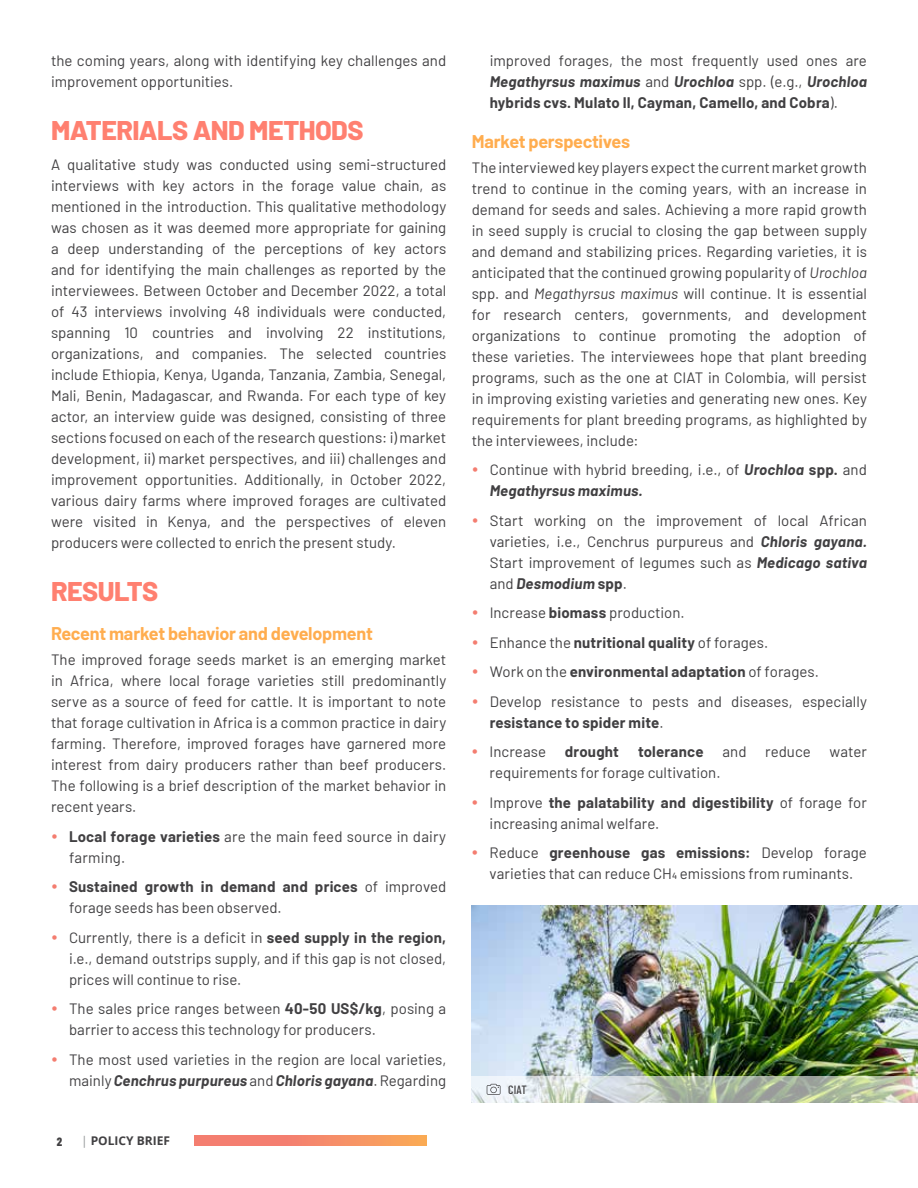
<style>
.page{position:relative;width:918px;height:1188px;background:#fff}
.page>*{position:absolute;margin:0;border:0;box-sizing:border-box;transform-origin:0 0}
.t1{font:800 27px "Barlow";letter-spacing:-.02em;color:#ff8070}
.t2{font:700 18px "Barlow";letter-spacing:-.015em;color:#ffad4f}
.t3{font:15px/21px "Barlow";color:#414042}
.t4{font:700 15px/29.5px "Barlow";letter-spacing:.015em;color:#414042}
.t5{font:700 12px "Open Sans";color:#414042}
.t6{font:500 12px "Barlow Condensed";color:#414042}
.t7{font:800 12px "Barlow Condensed";color:#414042}
.s1{font-weight:700}
.s2{font-weight:700;font-style:italic}
.s3{font-weight:400;color:#939598}
.s4{font-style:italic}
.s5{font-weight:400}
</style>
<div class="page">
<svg style="left:194px;top:1135px;width:233px;height:11px;background:#f58b68"></svg>
<img style="left:472px;top:906px;width:446px;height:170px">
<svg style="left:472px;top:1076px;width:446px;height:27px;background:#c2cabc"></svg>
<svg style="left:487px;top:1084px;width:14px;height:11px"></svg>
<p class="t3" style="left:51px;top:49px;width:397px">the coming years, along with identifying key challenges and improvement opportunities.</p>
<h1 class="t1" style="left:51px;top:110px;width:314px">MATERIALS AND METHODS</h1>
<p class="t3" style="left:51px;top:152px;width:397px;text-align:justify">A qualitative study was conducted using semi-structured interviews with key actors in the forage value chain, as mentioned in the introduction. This qualitative methodology was chosen as it was deemed more appropriate for gaining a deep understanding of the perceptions of key actors and for identifying the main challenges as reported by the interviewees. Between October and December 2022, a total of 43 interviews involving 48 individuals were conducted, spanning 10 countries and involving 22 institutions, organizations, and companies. The selected countries include Ethiopia, Kenya, Uganda, Tanzania, Zambia, Senegal, Mali, Benin, Madagascar, and Rwanda. For each type of key actor, an interview guide was designed, consisting of three sections focused on each of the research questions: i) market development, ii) market perspectives, and iii) challenges and improvement opportunities. Additionally, in October 2022, various dairy farms where improved forages are cultivated were visited in Kenya, and the perspectives of eleven producers were collected to enrich the present study.</p>
<h1 class="t1" style="left:51px;top:571px;width:109px">RESULTS</h1>
<p class="t2" style="left:51px;top:620px;width:323px">Recent market behavior and development</p>
<p class="t3" style="left:51px;top:648px;width:397px;text-align:justify">The improved forage seeds market is an emerging market in Africa, where local forage varieties still predominantly serve as a source of feed for cattle. It is important to note that forage cultivation in Africa is a common practice in dairy farming. Therefore, improved forages have garnered more interest from dairy producers rather than beef producers.<br>The following is a brief description of the market behavior in recent years.</p>
<p class="t3" style="left:69px;top:825px;width:379px"><span class="s1">Local forage varieties</span> are the main feed source in dairy farming.</p>
<p class="t3" style="left:69px;top:875px;width:379px"><span class="s1">Sustained growth in demand and prices</span> of improved forage seeds has been observed.</p>
<p class="t3" style="left:69px;top:926px;width:379px;text-align:justify">Currently, there is a deficit in <span class="s1">seed supply in the region, </span>i.e., demand outstrips supply, and if this gap is not closed, prices will continue to rise.</p>
<p class="t3" style="left:69px;top:997px;width:379px">The sales price ranges between <span class="s1">40-50 US$/kg</span>, posing a barrier to access this technology for producers.</p>
<p class="t3" style="left:69px;top:1048px;width:379px">The most used varieties in the region are local varieties, mainly <span class="s2">Cenchrus purpureus</span> and <span class="s2">Chloris gayana</span>. Regarding</p>
<p class="t7" style="left:57px;top:1133px;width:7px">2</p>
<p class="t5" style="left:81px;top:1132px;width:91px"><span class="s3">|</span> POLICY BRIEF</p>
<p class="t3" style="left:490px;top:49px;width:379px;text-align:justify">improved forages, the most frequently used ones are <span class="s2">Megathyrsus maximus</span> and <span class="s2">Urochloa</span> spp. (e.g., <span class="s2">Urochloa </span><span class="s1">hybrids cvs. Mulato II, Cayman, Camello, and Cobra</span>).</p>
<p class="t2" style="left:472px;top:128px;width:160px">Market perspectives</p>
<p class="t3" style="left:472px;top:156px;width:397px;text-align:justify">The interviewed key players expect the current market growth trend to continue in the coming years, with an increase in demand for seeds and sales. Achieving a more rapid growth in seed supply is crucial to closing the gap between supply and demand and stabilizing prices. Regarding varieties, it is anticipated that the continued growing popularity of <span class="s4">Urochloa </span>spp. and <span class="s4">Megathyrsus maximus</span> will continue. It is essential for research centers, governments, and development organizations to continue promoting the adoption of these varieties. The interviewees hope that plant breeding programs, such as the one at CIAT in Colombia, will persist in improving existing varieties and generating new ones. Key requirements for plant breeding programs, as highlighted by the interviewees, include:</p>
<p class="t3" style="left:490px;top:458px;width:379px">Continue with hybrid breeding, i.e., of <span class="s2">Urochloa</span> <span class="s1">spp.</span> and<br><span class="s2">Megathyrsus maximus.</span></p>
<p class="t3" style="left:490px;top:509px;width:379px;text-align:justify">Start working on the improvement of local African varieties, i.e., Cenchrus purpureus and <span class="s2">Chloris gayana.<br></span>Start improvement of legumes such as <span class="s2">Medicago sativa </span>and <span class="s2">Desmodium</span> <span class="s1">spp</span>.</p>
<p class="t3" style="left:490px;top:597px;width:379px;line-height:29.5px">Increase <span class="s1">biomass</span> production.<br>Enhance the <span class="s1">nutritional quality</span> of forages.<br>Work on the <span class="s1">environmental adaptation</span> of forages.<br>Develop resistance to pests and diseases, especially</p>
<p class="t4" style="left:490px;top:706px;width:175px">resistance to spider mite<span class="s5">.<br>Increase</span> drought</p>
<p class="t4" style="left:638px;top:736px;width:67px">tolerance</p>
<p class="t3" style="left:722px;top:740px;width:146px">and reduce water</p>
<p class="t3" style="left:490px;top:757px;width:379px;line-height:29.5px">requirements for forage cultivation.<br>Improve <span class="s1">the palatability and digestibility</span> of forage for</p>
<p class="t3" style="left:490px;top:807px;width:379px;line-height:29.5px">increasing animal welfare.<br>Reduce <span class="s1">greenhouse gas emissions:</span> Develop forage</p>
<p class="t3" style="left:490px;top:862px;width:365px">varieties that can reduce CH4 emissions from ruminants.</p>
<p class="t6" style="left:508px;top:1081px;width:20px">CIAT</p>
</div>
